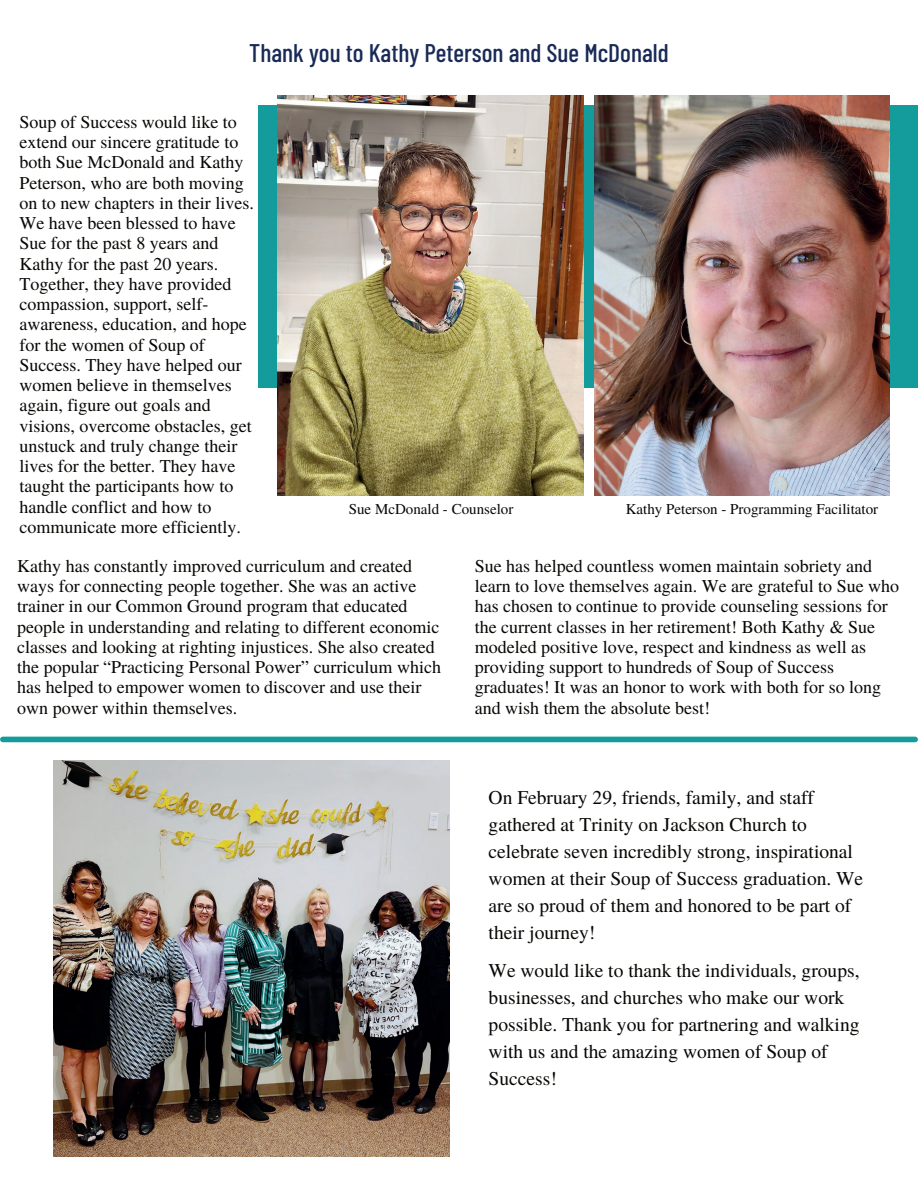
<style>
.page{position:relative;width:918px;height:1188px;background:#fff}
.page>*{position:absolute;margin:0;border:0;box-sizing:border-box;transform-origin:0 0}
.t1{font:500 25.5px "Barlow Condensed";color:#192a57}
.t2{font:19.5px/27px "Te X Gyre Termes";color:#080704}
.t3{font:18px/20.2px "Te X Gyre Termes";color:#080704}
.t4{font:15px "Te X Gyre Termes";color:#080704}
</style>
<div class="page">
<div style="left:258px;top:105px;width:660px;height:282px;background:#149c9c"></div>
<img style="left:594px;top:96px;width:296px;height:399px">
<img style="left:278px;top:96px;width:306px;height:399px">
<div style="left:3px;top:737px;width:912px;height:5px;background:#149c9c"></div>
<img style="left:53px;top:760px;width:396px;height:396px">
<h1 class="t1" style="left:249px;top:37px;width:421px">Thank you to Kathy Peterson and Sue McDonald</h1>
<p class="t3" style="left:19px;top:111px;width:236px">Soup of Success would like to extend our sincere gratitude to both Sue McDonald and Kathy<br>Peterson, who are both moving on to new chapters in their lives.<br>We have been blessed to have<br>Sue for the past 8 years and<br>Kathy for the past 20 years.<br>Together, they have provided compassion, support, self&shy;awareness, education, and hope for the women of Soup of<br>Success. They have helped our women believe in themselves again, figure out goals and visions, overcome obstacles, get unstuck and truly change their lives for the better. They have taught the participants how to handle conflict and how to communicate more efficiently.</p>
<p class="t4" style="left:349px;top:498px;width:166px">Sue McDonald - Counselor</p>
<p class="t4" style="left:626px;top:498px;width:254px">Kathy Peterson - Programming Facilitator</p>
<p class="t3" style="left:17px;top:555px;width:425px">Kathy has constantly improved curriculum and created ways for connecting people together. She was an active trainer in our Common Ground program that educated people in understanding and relating to different economic classes and looking at righting injustices. She also created the popular “Practicing Personal Power” curriculum which has helped to empower women to discover and use their own power within themselves.</p>
<p class="t3" style="left:475px;top:555px;width:426px">Sue has helped countless women maintain sobriety and learn to love themselves again. We are grateful to Sue who has chosen to continue to provide counseling sessions for the current classes in her retirement! Both Kathy &amp; Sue modeled positive love, respect and kindness as well as providing support to hundreds of Soup of Success graduates! It was an honor to work with both for so long and wish them the absolute best!</p>
<p class="t2" style="left:489px;top:783px;width:376px">On February 29, friends, family, and staff gathered at Trinity on Jackson Church to celebrate seven incredibly strong, inspirational women at their Soup of Success graduation. We are so proud of them and honored to be part of their journey!</p>
<p class="t2" style="left:489px;top:956px;width:372px">We would like to thank the individuals, groups, businesses, and churches who make our work possible. Thank you for partnering and walking with us and the amazing women of Soup of Success!</p>
</div>
